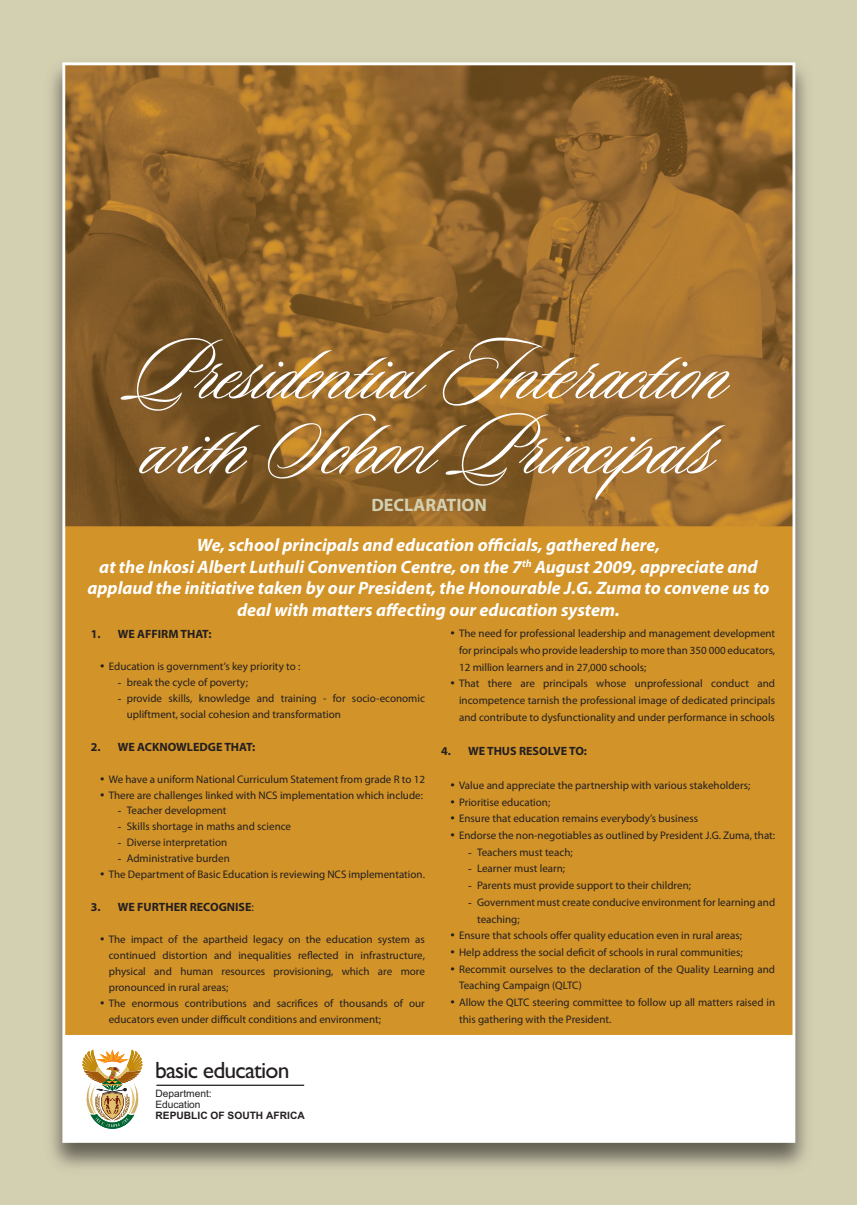
<style>
.page{position:relative;width:857px;height:1205px;background:#fff}
.page>*{position:absolute;margin:0;border:0;box-sizing:border-box;transform-origin:0 0}
.t1{font:90px/75px "Sloop Script One";color:#fff}
.t2{font:23.55px "Gill Sans";letter-spacing:-.035em;color:#231f20}
.t3{font:italic 700 18px/21.6px "Myriad Pro";color:#fff;text-align:center}
.t4{font:700 18px "Myriad Pro";color:#d3d0b2}
.t5{font:700 12px "Myriad Pro";color:#231f20}
.t6{font:11px/16.7px "Myriad Pro";color:#231f20}
.t7{font:700 10.2px "Arial";color:#231f20}
.t8{font:10.2px "Arial";color:#231f20}
.s1{font-family:"Times New Roman"}
.s2{font-weight:400}
</style>
<div class="page">
<img style="left:0;top:0;width:856px;height:1205px">
<hr style="left:156px;top:1084px;width:148px;height:2px;background:#231f20">
<svg style="left:82px;top:1049px;width:61px;height:80px"></svg>
<h1 class="t1" style="left:129px;top:338px;width:599px">Presidential Interaction with School Principals</h1>
<h3 class="t4" style="left:371px;top:493px;width:117px">DECLARATION</h3>
<p class="t3" style="left:87px;top:533px;width:683px">We, school principals and education officials, gathered here,<br>at the Inkosi Albert Luthuli Convention Centre, on the 7<sup>th</sup> August 2009, appreciate and applaud the initiative taken by our President, the Honourable J.G. Zuma to convene us to deal with matters affecting our education system.</p>
<p class="t5" style="left:91px;top:626px;width:122px">1. WE AFFIRM THAT:</p>
<p class="t6" style="left:100px;top:657px;width:202px">• Education is government’s key priority to :</p>
<p class="t6" style="left:118px;top:673px;width:132px"><span class="s1">-</span> break the cycle of poverty;</p>
<p class="t6" style="left:127px;top:690px;width:299px;line-height:15.9px;text-indent:-9px"><span class="s1">-</span> provide skills, knowledge and training - for socio-economic upliftment, social cohesion and transformation</p>
<p class="t5" style="left:91px;top:739px;width:166px">2. WE ACKNOWLEDGE THAT:</p>
<p class="t6" style="left:100px;top:770px;width:326px">• We have a uniform National Curriculum Statement from grade R to 12</p>
<p class="t6" style="left:100px;top:786px;width:324px">• There are challenges linked with NCS implementation which include:</p>
<p class="t6" style="left:118px;top:802px;width:110px"><span class="s1">-</span> Teacher development</p>
<p class="t6" style="left:118px;top:818px;width:175px"><span class="s1">-</span> Skills shortage in maths and science</p>
<p class="t6" style="left:118px;top:834px;width:111px"><span class="s1">-</span> Diverse interpretation</p>
<p class="t6" style="left:118px;top:850px;width:113px"><span class="s1">-</span> Administrative burden</p>
<p class="t6" style="left:100px;top:866px;width:326px">• The Department of Basic Education is reviewing NCS implementation.</p>
<p class="t5" style="left:91px;top:899px;width:165px">3. WE FURTHER RECOGNISE<span class="s2">:</span></p>
<p class="t6" style="left:109px;top:931px;width:317px;line-height:15.9px;text-align:justify;text-indent:-9px">• The impact of the apartheid legacy on the education system as continued distortion and inequalities reflected in infrastructure, physical and human resources provisioning, which are more pronounced in rural areas;</p>
<p class="t6" style="left:109px;top:995px;width:317px;line-height:15.9px;text-indent:-9px">• The enormous contributions and sacrifices of thousands of our educators even under difficult conditions and environment;</p>
<h2 class="t2" style="left:155px;top:1056px;width:136px">basic education</h2>
<p class="t8" style="left:155px;top:1087px;width:58px">Department:</p>
<p class="t7" style="left:155px;top:1110px;width:151px">REPUBLIC OF SOUTH AFRICA</p>
<p class="t8" style="left:155px;top:1098px;width:46px">Education</p>
<p class="t6" style="left:459px;top:625px;width:317px;text-align:justify;text-indent:-9px">• The need for professional leadership and management development for principals who provide leadership to more than 350 000 educators, 12 million learners and in 27,000 schools;</p>
<p class="t6" style="left:459px;top:675px;width:317px;text-align:justify;text-indent:-9px">• That there are principals whose unprofessional conduct and incompetence tarnish the professional image of dedicated principals and contribute to dysfunctionality and under performance in schools</p>
<p class="t5" style="left:441px;top:743px;width:147px">4. WE THUS RESOLVE TO:</p>
<p class="t6" style="left:450px;top:776px;width:301px">• Value and appreciate the partnership with various stakeholders;</p>
<p class="t6" style="left:450px;top:793px;width:102px">• Prioritise education;</p>
<p class="t6" style="left:450px;top:810px;width:249px">• Ensure that education remains everybody’s business</p>
<p class="t6" style="left:450px;top:827px;width:326px">• Endorse the non-negotiables as outlined by President J.G. Zuma, that:</p>
<p class="t6" style="left:468px;top:843px;width:106px"><span class="s1">-</span> Teachers must teach;</p>
<p class="t6" style="left:468px;top:860px;width:99px"><span class="s1">-</span> Learner must learn;</p>
<p class="t6" style="left:468px;top:877px;width:224px"><span class="s1">-</span> Parents must provide support to their children;</p>
<p class="t6" style="left:477px;top:893px;width:299px;text-indent:-9px"><span class="s1">-</span> Government must create conducive environment for learning and teaching;</p>
<p class="t6" style="left:450px;top:927px;width:293px">• Ensure that schools offer quality education even in rural areas;</p>
<p class="t6" style="left:450px;top:944px;width:294px">• Help address the social deficit of schools in rural communities;</p>
<p class="t6" style="left:459px;top:960px;width:317px;text-indent:-9px">• Recommit ourselves to the declaration of the Quality Learning and<br>Teaching Campaign (QLTC)</p>
<p class="t6" style="left:459px;top:994px;width:317px;text-indent:-9px">• Allow the QLTC steering committee to follow up all matters raised in this gathering with the President.</p>
</div>
